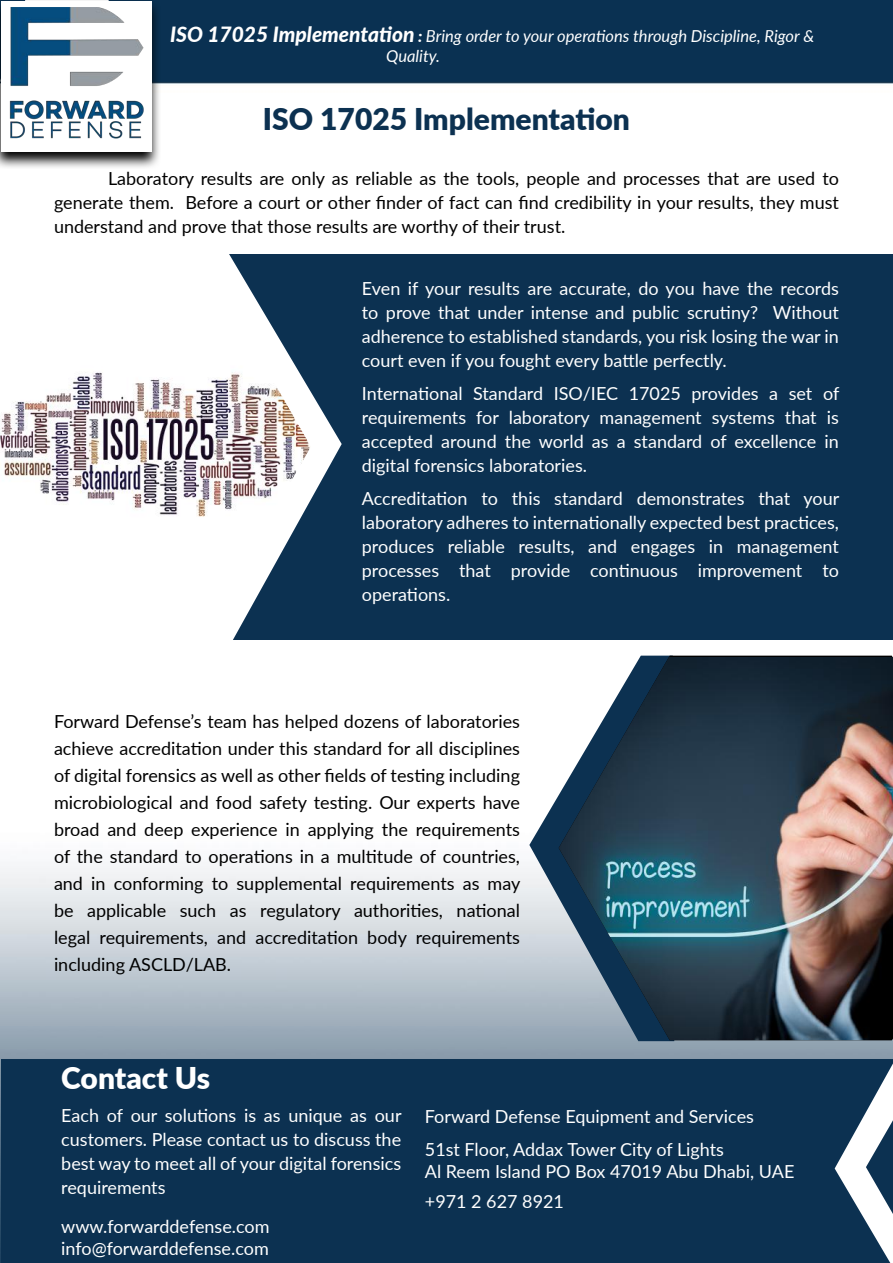
<style>
.page{position:relative;width:893px;height:1263px;background:#fff}
.page>*{position:absolute;margin:0;border:0;box-sizing:border-box;transform-origin:0 0}
.t1{font:900 30px "Lato";color:#0c3151}
.t2{font:900 30px "Lato";color:#fff}
.t3{font:18px/24px "Lato";color:#fff;text-align:justify}
.t4{font:18px/27px "Lato";color:#000;text-align:justify}
.t5{font:italic 16.5px/19.8px "Lato";color:#fff}
.s1{font-weight:800;font-size:21px}
.s2{font-weight:800}
</style>
<div class="page">
<img style="left:0;top:0;width:893px;height:1263px">
<svg style="left:0;top:0;width:161px;height:169px"></svg>
<div style="left:1px;top:1px;width:150px;height:150px;background:#fff"></div>
<img style="left:9px;top:7px;width:135px;height:132px">
<div style="left:0;top:254px;width:893px;height:385px;background:#0c3151"></div>
<svg style="left:196px;top:252px;width:146px;height:389px"></svg>
<svg style="left:0;top:253px;width:311px;height:388px;fill:#fff"></svg>
<img style="left:0;top:332px;width:311px;height:225px">
<svg style="left:529px;top:656px;width:145px;height:385px"></svg>
<img style="left:559px;top:657px;width:334px;height:383px">
<div style="left:1px;top:1059px;width:892px;height:204px;background:#0c3151"></div>
<svg style="left:835px;top:1063px;width:58px;height:200px"></svg>
<p class="t5" style="left:386px;top:26px;width:430px;text-indent:-216px"><span class="s1">ISO 17025 Implementation</span> <span class="s2">:</span> Bring order to your operations through Discipline, Rigor &amp;<br>Quality.</p>
<h1 class="t1" style="left:263px;top:96px;width:369px">ISO 17025 Implementation</h1>
<p class="t4" style="left:54px;top:166px;width:786px;line-height:24px;text-indent:54px">Laboratory results are only as reliable as the tools, people and processes that are used to generate them. Before a court or other finder of fact can find credibility in your results, they must understand and prove that those results are worthy of their trust.</p>
<p class="t3" style="left:362px;top:275px;width:479px">Even if your results are accurate, do you have the records to prove that under intense and public scrutiny? Without adherence to established standards, you risk losing the war in court even if you fought every battle perfectly.</p>
<p class="t3" style="left:362px;top:380px;width:479px">International Standard ISO/IEC 17025 provides a set of requirements for laboratory management systems that is accepted around the world as a standard of excellence in digital forensics laboratories.</p>
<p class="t3" style="left:362px;top:485px;width:479px">Accreditation to this standard demonstrates that your laboratory adheres to internationally expected best practices, produces reliable results, and engages in management processes that provide continuous improvement to operations.</p>
<p class="t4" style="left:54px;top:707px;width:468px">Forward Defense’s team has helped dozens of laboratories achieve accreditation under this standard for all disciplines of digital forensics as well as other fields of testing including microbiological and food safety testing. Our experts have broad and deep experience in applying the requirements of the standard to operations in a multitude of countries, and in conforming to supplemental requirements as may be applicable such as regulatory authorities, national legal requirements, and accreditation body requirements including ASCLD/LAB.</p>
<h1 class="t2" style="left:61px;top:1056px;width:150px">Contact Us</h1>
<p class="t3" style="left:61px;top:1103px;width:342px">Each of our solutions is as unique as our customers. Please contact us to discuss the best way to meet all of your digital forensics requirements</p>
<p class="t3" style="left:425px;top:1099px;width:331px;line-height:33px">Forward Defense Equipment and Services<br>51st Floor, Addax Tower City of Lights</p>
<p class="t3" style="left:425px;top:1155px;width:371px;line-height:30px">Al Reem Island PO Box 47019 Abu Dhabi, UAE +971 2 627 8921</p>
<p class="t3" style="left:61px;top:1215px;width:210px;line-height:21.6px">www.forwarddefense.com info@forwarddefense.com</p>
</div>
